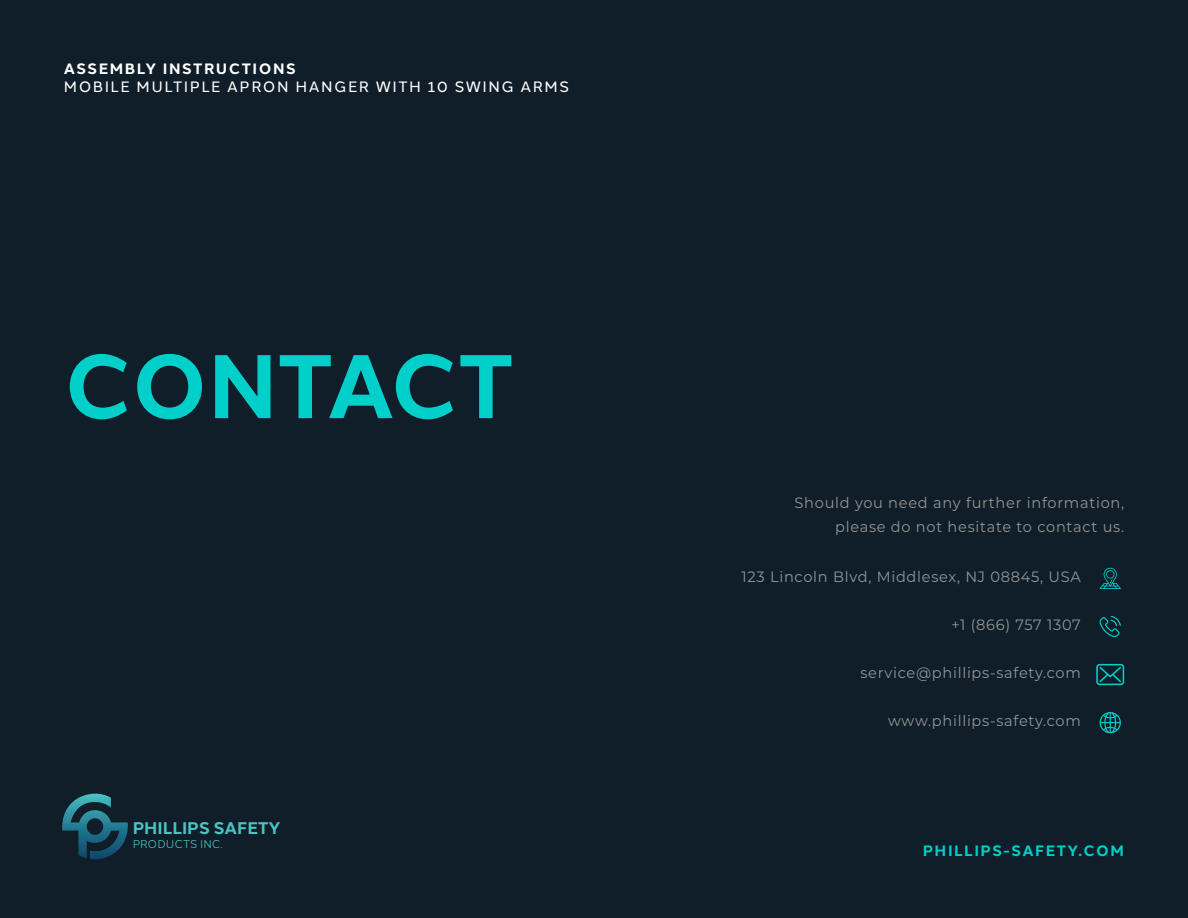
<style>
.page{position:relative;width:1188px;height:918px;background:#0f1e28}
.page>*{position:absolute;margin:0;border:0;box-sizing:border-box;transform-origin:0 0}
.t1{font:700 90px "Halcom";letter-spacing:-.005em;color:#00cfca}
.t2{font:700 16.8px "Halcom";color:#4bc2c3}
.t3{font:15px/24px "Montserrat";letter-spacing:.05em;color:#939598;text-align:right}
.t4{font:15px "Halcom";letter-spacing:.1em;color:#fff}
.t5{font:700 15px "Halcom";letter-spacing:.1em;color:#fff}
.t6{font:700 15px "Halcom";letter-spacing:.1em;color:#00cfca}
.t7{font:11.25px "Halcom";color:#4bc2c3}
</style>
<div class="page">
<svg style="left:1099px;top:712px;width:22px;height:22px"></svg>
<svg style="left:1096px;top:664px;width:28px;height:21px"></svg>
<svg style="left:1100px;top:616px;width:21px;height:21px"></svg>
<svg style="left:1100px;top:568px;width:21px;height:21px"></svg>
<svg style="left:62px;top:794px;width:66px;height:66px"></svg>
<p class="t5" style="left:64px;top:57px;width:233px">ASSEMBLY INSTRUCTIONS</p>
<p class="t4" style="left:64px;top:75px;width:507px">MOBILE MULTIPLE APRON HANGER WITH 10 SWING ARMS</p>
<h1 class="t1" style="left:64px;top:314px;width:451px">CONTACT</h1>
<p class="t2" style="left:132px;top:815px;width:150px">PHILLIPS SAFETY</p>
<p class="t7" style="left:132px;top:835px;width:92px">PRODUCTS INC.</p>
<p class="t3" style="left:795px;top:491px;width:331px">Should you need any further information, please do not hesitate to contact us.</p>
<p class="t3" style="left:742px;top:565px;width:341px">123 Lincoln Blvd, Middlesex, NJ 08845, USA</p>
<p class="t3" style="left:951px;top:613px;width:131px">+1 (866) 757 1307</p>
<p class="t3" style="left:860px;top:661px;width:222px">service@phillips-safety.com</p>
<p class="t3" style="left:888px;top:709px;width:194px">www.phillips-safety.com</p>
<p class="t6" style="left:923px;top:838px;width:203px">PHILLIPS-SAFETY.COM</p>
</div>
